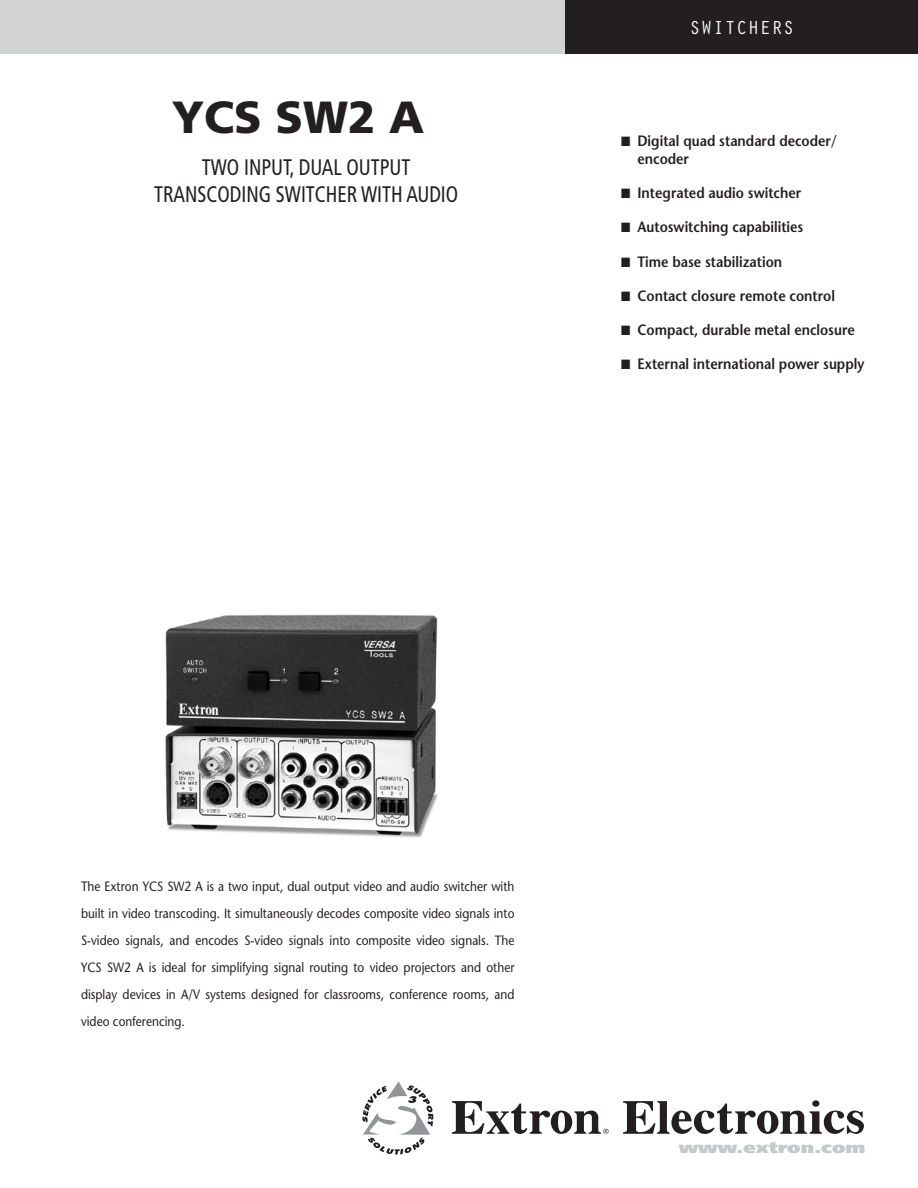
<style>
.page{position:relative;width:918px;height:1188px;background:#fff}
.page>*{position:absolute;margin:0;border:0;box-sizing:border-box;transform-origin:0 0}
.t1{font:900 45px "Frutiger LT Std";color:#231f20}
.t2{font:condensed 22.5px/27px "Frutiger LT Std";color:#231f20;scale:.9 1}
.t3{font:19.5px "Orator Std";color:#fff}
.t4{font:900 15.75px "Frutiger LT Std";color:#c7c8ca;scale:1.24 1}
.t5{font:600 15px/18px "Stone Sans Std";color:#231f20;scale:.9 1}
.t6{font:500 13.5px/27px "Stone Sans Std";color:#231f20;text-align:justify;scale:.88 1}
</style>
<div class="page">
<svg style="left:452px;top:1101px;width:157px;height:33px"></svg>
<svg style="left:623px;top:1101px;width:241px;height:33px"></svg>
<svg style="left:362px;top:1081px;width:71px;height:74px"></svg>
<div style="left:0;top:0;width:579px;height:54px;background:#d1d2d4"></div>
<div style="left:566px;top:0;width:352px;height:54px;background:#231f20"></div>
<img style="left:165px;top:614px;width:273px;height:224px">
<h1 class="t1" style="left:172px;top:90px;width:254px">YCS SW2 A</h1>
<h2 class="t2" style="left:154px;top:154px;width:287px;text-indent:48px">TWO INPUT, DUAL OUTPUT<br>TRANSCODIN</h2>
<h2 class="t2" style="left:259px;top:181px;width:126px">G SWITCHER WITH</h2>
<h2 class="t2" style="left:406px;top:181px;width:13px">AUDIO</h2>
<h3 class="t3" style="left:689px;top:14px;width:102px">SWITCHERS</h3>
<p class="t5" style="left:638px;top:132px;width:223px;text-indent:-16px">■ Digital quad standard decoder/ encoder</p>
<p class="t5" style="left:621px;top:184px;width:202px">■ Integrated audio switcher</p>
<p class="t5" style="left:621px;top:218px;width:204px">■ Autoswitching capabilities</p>
<p class="t5" style="left:621px;top:252px;width:181px">■ Time base stabilization</p>
<p class="t5" style="left:621px;top:287px;width:239px">■ Contact closure remote control</p>
<p class="t5" style="left:621px;top:321px;width:261px">■ Compact, durable metal enclosure</p>
<p class="t5" style="left:621px;top:355px;width:272px">■ External international power supply</p>
<p class="t6" style="left:81px;top:873px;width:494px">The Extron YCS SW2 A is a two input, dual output video and audio switcher with built in video transcoding. It simultaneously decodes composite video signals into S-video signals, and encodes S-video signals into composite video signals. The YCS SW2 A is ideal for simplifying signal routing to video projectors and other display devices in A/V systems designed for classrooms, conference rooms, and video conferencing.</p>
<p class="t4" style="left:679px;top:1137px;width:152px">www.extron.com</p>
</div>
